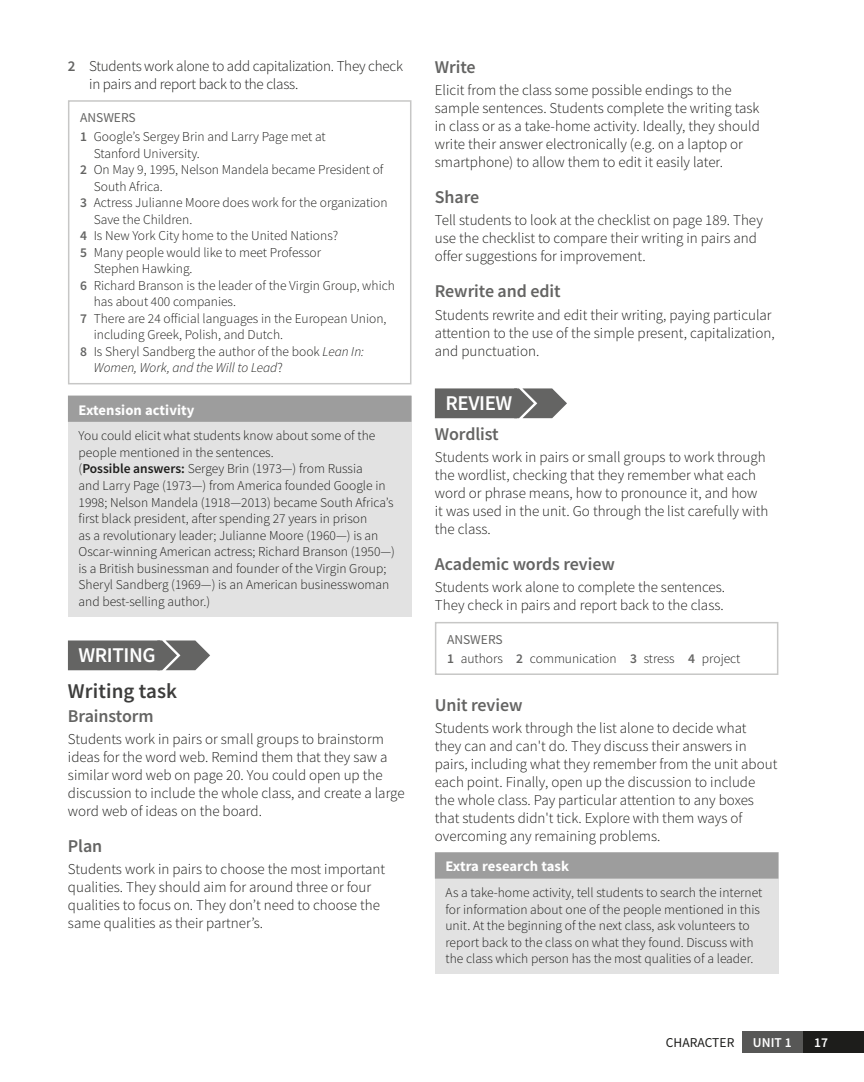
<style>
.page{position:relative;width:864px;height:1082px;background:#fff}
.page>*{position:absolute;margin:0;border:0;box-sizing:border-box;transform-origin:0 0}
.t1{font:600 21px "Source Sans Pro";letter-spacing:-.02em;color:#fff}
.t2{font:600 21px "Source Sans Pro";letter-spacing:.005em;color:#3d3d3c}
.t3{font:600 18px "Source Sans Pro";letter-spacing:-.005em;color:#646463}
.t4{font:300 15px/18px "Source Sans Pro";color:#1d1d1b}
.t5{font:700 14.7px "Source Sans Pro";letter-spacing:.005em;color:#fff}
.t6{font:300 13.5px/16.5px "Source Sans Pro";color:#1d1d1b}
.t7{font:italic 300 13.5px "Source Sans Pro";color:#1d1d1b}
.t8{font:13.5px "Source Sans Pro";letter-spacing:.005em;color:#1d1d1b}
.t9{font:600 13.5px "Source Sans Pro";letter-spacing:.005em;color:#fff}
.s1{font-weight:600;color:#646463}
.s2{font-weight:400;color:#646463}
.s3{font-style:italic}
.s4{font-style:normal}
.s5{font-weight:600}
</style>
<div class="page">
<div style="left:435px;top:388px;width:82px;height:30px;background:#646463"></div>
<div style="left:435px;top:621px;width:343px;height:53px;border:2px solid #c7c7c6"></div>
<div style="left:435px;top:852px;width:343px;height:121px;background:#e2e2e2"></div>
<div style="left:435px;top:852px;width:343px;height:26px;background:#9d9d9d"></div>
<svg style="left:514px;top:388px;width:53px;height:30px"></svg>
<div style="left:68px;top:640px;width:92px;height:30px;background:#646463"></div>
<div style="left:68px;top:100px;width:343px;height:284px;border:2px solid #c7c7c6"></div>
<div style="left:68px;top:396px;width:343px;height:220px;background:#e2e2e2"></div>
<div style="left:68px;top:395px;width:343px;height:27px;background:#9d9d9d"></div>
<svg style="left:157px;top:640px;width:53px;height:30px"></svg>
<div style="left:742px;top:1031px;width:61px;height:21px;background:#575756"></div>
<div style="left:803px;top:1031px;width:60px;height:21px;background:#1d1d1b"></div>
<p class="t4" style="left:89px;top:57px;width:315px;text-indent:-21px"><span class="s1">2</span> Students work alone to add capitalization. They check in pairs and report back to the class.</p>
<p class="t6" style="left:80px;top:109px;width:247px;line-height:18.6px"><span class="s2">ANSWERS<br></span><span class="s1">1</span> Google’s Sergey Brin and Larry Page met at</p>
<p class="t6" style="left:94px;top:145px;width:108px">Stanford University.</p>
<p class="t6" style="left:80px;top:161px;width:305px"><span class="s1">2</span> On May 9, 1995, Nelson Mandela became President of</p>
<p class="t6" style="left:94px;top:178px;width:70px">South Africa.</p>
<p class="t6" style="left:80px;top:194px;width:309px"><span class="s1">3</span> Actress Julianne Moore does work for the organization</p>
<p class="t6" style="left:94px;top:211px;width:100px">Save the Children.</p>
<p class="t6" style="left:80px;top:227px;width:260px"><span class="s1">4</span> Is New York City home to the United Nations?</p>
<p class="t6" style="left:80px;top:244px;width:242px"><span class="s1">5</span> Many people would like to meet Professor</p>
<p class="t6" style="left:94px;top:260px;width:100px">Stephen Hawking.</p>
<p class="t6" style="left:80px;top:277px;width:316px"><span class="s1">6</span> Richard Branson is the leader of the Virgin Group, which</p>
<p class="t6" style="left:94px;top:293px;width:144px">has about 400 companies.</p>
<p class="t6" style="left:80px;top:310px;width:308px"><span class="s1">7</span> There are 24 official languages in the European Union,</p>
<p class="t6" style="left:94px;top:326px;width:191px">including Greek, Polish, and Dutch.</p>
<p class="t6" style="left:80px;top:343px;width:285px"><span class="s1">8</span> Is Sheryl Sandberg the author of the book <span class="s3">Lean In:</span></p>
<p class="t7" style="left:94px;top:359px;width:190px">Women, Work, and the Will to Lead<span class="s4">?</span></p>
<p class="t5" style="left:79px;top:399px;width:117px">Extension activity</p>
<p class="t6" style="left:79px;top:427px;width:318px">You could elicit what students know about some of the people mentioned in the sentences.<br>(<span class="s5">Possible answers:</span> Sergey Brin (1973—) from Russia<br>and Larry Page (1973—) from America founded Google in 1998; Nelson Mandela (1918—2013) became South Africa’s first black president, after spending 27 years in prison<br>as a revolutionary leader; Julianne Moore (1960—) is an Oscar-winning American actress; Richard Branson (1950—) is a British businessman and founder of the Virgin Group; Sheryl Sandberg (1969—) is an American businesswoman and best-selling author.)</p>
<h1 class="t1" style="left:79px;top:641px;width:78px">WRITING</h1>
<h1 class="t2" style="left:68px;top:677px;width:111px">Writing task</h1>
<p class="t3" style="left:68px;top:703px;width:87px">Brainstorm</p>
<p class="t4" style="left:68px;top:729px;width:338px">Students work in pairs or small groups to brainstorm ideas for the word web. Remind them that they saw a similar word web on page 20. You could open up the discussion to include the whole class, and create a large word web of ideas on the board.</p>
<p class="t3" style="left:68px;top:833px;width:36px">Plan</p>
<p class="t4" style="left:68px;top:859px;width:319px">Students work in pairs to choose the most important qualities. They should aim for around three or four qualities to focus on. They don’t need to choose the same qualities as their partner’s.</p>
<p class="t3" style="left:435px;top:55px;width:42px">Write</p>
<p class="t4" style="left:435px;top:81px;width:326px">Elicit from the class some possible endings to the sample sentences. Students complete the writing task in class or as a take-home activity. Ideally, they should write their answer electronically (e.g. on a laptop or smartphone) to allow them to edit it easily later.</p>
<p class="t3" style="left:435px;top:185px;width:46px">Share</p>
<p class="t4" style="left:435px;top:211px;width:329px">Tell students to look at the checklist on page 189. They use the checklist to compare their writing in pairs and offer suggestions for improvement.</p>
<p class="t3" style="left:435px;top:279px;width:127px">Rewrite and edit</p>
<p class="t4" style="left:435px;top:305px;width:341px">Students rewrite and edit their writing, paying particular attention to the use of the simple present, capitalization, and punctuation.</p>
<h1 class="t1" style="left:445px;top:389px;width:68px">REVIEW</h1>
<p class="t3" style="left:435px;top:422px;width:65px">Wordlist</p>
<p class="t4" style="left:435px;top:448px;width:335px">Students work in pairs or small groups to work through the wordlist, checking that they remember what each word or phrase means, how to pronounce it, and how it was used in the unit. Go through the list carefully with the class.</p>
<p class="t3" style="left:435px;top:552px;width:181px">Academic words review</p>
<p class="t4" style="left:435px;top:578px;width:292px">Students work alone to complete the sentences.<br>They check in pairs and report back to the class.</p>
<p class="t6" style="left:447px;top:630px;width:295px;line-height:18.6px"><span class="s2">ANSWERS<br></span><span class="s1">1</span> authors <span class="s1">2</span> communication <span class="s1">3</span> stress <span class="s1">4</span> project</p>
<p class="t3" style="left:435px;top:693px;width:89px">Unit review</p>
<p class="t4" style="left:435px;top:719px;width:344px">Students work through the list alone to decide what<br>they can and can't do. They discuss their answers in pairs, including what they remember from the unit about each point. Finally, open up the discussion to include the whole class. Pay particular attention to any boxes that students didn't tick. Explore with them ways of overcoming any remaining problems.</p>
<p class="t5" style="left:445px;top:856px;width:125px">Extra research task</p>
<p class="t6" style="left:445px;top:884px;width:318px">As a take-home activity, tell students to search the internet for information about one of the people mentioned in this unit. At the beginning of the next class, ask volunteers to report back to the class on what they found. Discuss with the class which person has the most qualities of a leader.</p>
<p class="t8" style="left:665px;top:1033px;width:70px">CHARACTER</p>
<p class="t9" style="left:752px;top:1033px;width:40px">UNIT 1</p>
<p class="t9" style="left:814px;top:1033px;width:15px">17</p>
</div>
